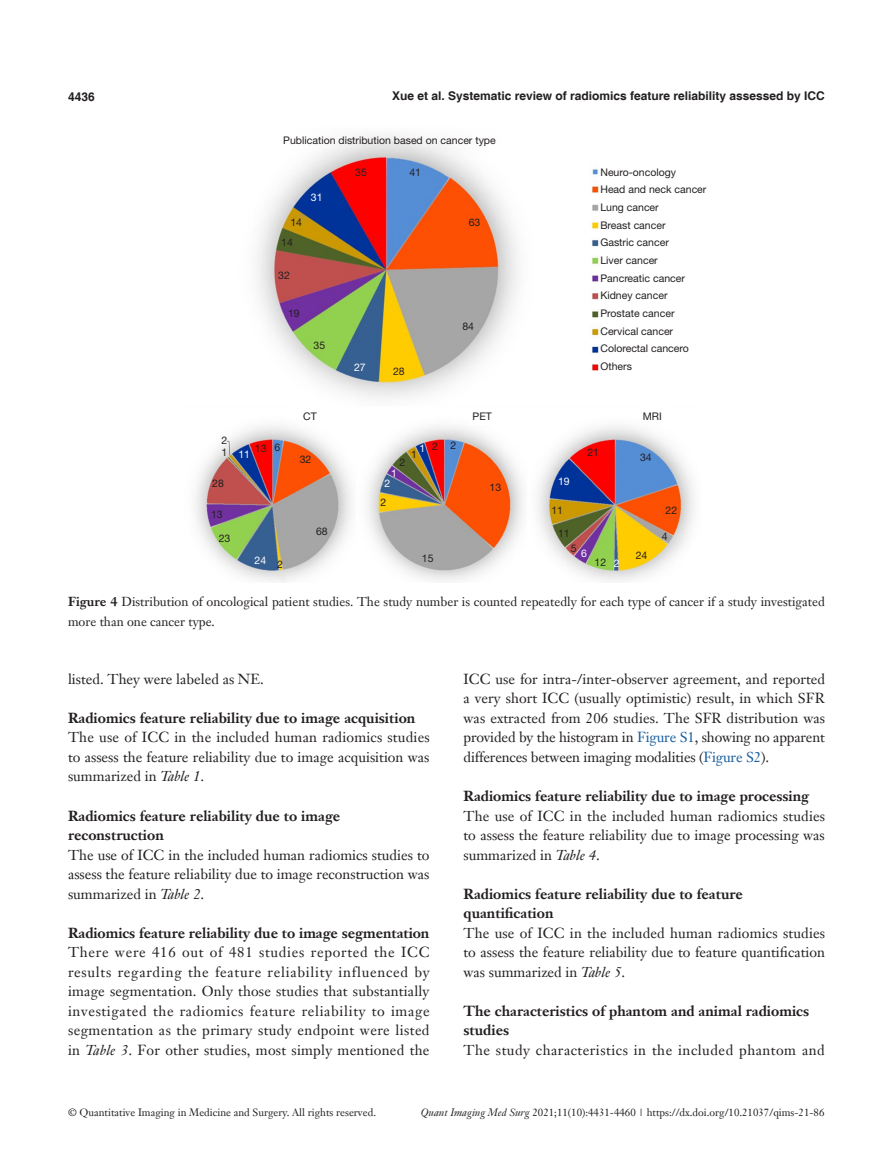
<style>
.page{position:relative;width:893px;height:1170px;background:#fff}
.page>*{position:absolute;margin:0;border:0;box-sizing:border-box;transform-origin:0 0}
.t1{font:14.25px/19.5px "Janson Text LT";color:#231f20;text-align:justify}
.三级标题正体{font:700 14.25px/19.5px "Janson Text LT";color:#231f20}
.t2{font:14.25px "Janson Text LT";letter-spacing:.035em;color:#231f20}
.t3{font:12.75px/19.5px "Janson Text LT";color:#231f20}
.t4{font:700 12px "Helvetica";color:#231f20}
.二级标题下沉{font:10.5px/17.7px "Helvetica Neue LT Pro";color:#231f20}
.t5{font:10.5px "Janson Text LT";color:#231f20}
.二级标题下沉-2{font:10.5px "Helvetica Neue LT Pro";color:#fff}
.s1{font-weight:700}
.s2{font-style:italic}
.s3{color:#175d9e}
</style>
<div class="page">
<img style="left:195px;top:135px;width:499px;height:447px">
<p class="t4" style="left:68px;top:89px;width:28px">4436</p>
<p class="t4" style="left:392px;top:88px;width:434px">Xue et al. Systematic review of radiomics feature reliability assessed by ICC</p>
<p class="二级标题下沉" style="left:283px;top:131px;width:214px">Publication distribution based on cancer type</p>
<p class="二级标题下沉" style="left:290px;top:213px;width:13px">14</p>
<p class="二级标题下沉" style="left:281px;top:233px;width:13px">14</p>
<p class="二级标题下沉-2" style="left:311px;top:190px;width:13px">31</p>
<p class="二级标题下沉" style="left:278px;top:266px;width:13px">32</p>
<p class="二级标题下沉" style="left:288px;top:304px;width:13px">19</p>
<p class="二级标题下沉" style="left:313px;top:336px;width:13px">35</p>
<p class="二级标题下沉" style="left:355px;top:163px;width:13px">35</p>
<p class="二级标题下沉" style="left:409px;top:163px;width:13px">41</p>
<p class="二级标题下沉-2" style="left:354px;top:361px;width:13px">27</p>
<p class="二级标题下沉" style="left:393px;top:362px;width:13px">28</p>
<p class="二级标题下沉" style="left:469px;top:213px;width:13px">63</p>
<p class="二级标题下沉" style="left:462px;top:316px;width:13px">84</p>
<p class="二级标题下沉" style="left:600px;top:163px;width:107px">Neuro-oncology<br>Head and neck cancer</p>
<p class="二级标题下沉" style="left:600px;top:198px;width:60px">Lung cancer</p>
<p class="二级标题下沉" style="left:600px;top:216px;width:67px">Breast cancer</p>
<p class="二级标题下沉" style="left:600px;top:233px;width:70px">Gastric cancer</p>
<p class="二级标题下沉" style="left:600px;top:251px;width:86px">Liver cancer<br>Pancreatic cancer</p>
<p class="二级标题下沉" style="left:600px;top:286px;width:69px">Kidney cancer</p>
<p class="二级标题下沉" style="left:600px;top:304px;width:76px">Prostate cancer</p>
<p class="二级标题下沉" style="left:600px;top:322px;width:74px">Cervical cancer</p>
<p class="二级标题下沉" style="left:600px;top:339px;width:90px">Colorectal cancero</p>
<p class="二级标题下沉" style="left:600px;top:357px;width:33px">Others</p>
<p class="二级标题下沉" style="left:303px;top:407px;width:15px">CT</p>
<p class="二级标题下沉" style="left:473px;top:407px;width:21px">PET</p>
<p class="二级标题下沉" style="left:643px;top:407px;width:21px">MRI</p>
<p class="二级标题下沉" style="left:221px;top:431px;width:7px">2</p>
<p class="二级标题下沉" style="left:274px;top:438px;width:7px">6</p>
<p class="二级标题下沉" style="left:255px;top:439px;width:13px">13</p>
<p class="二级标题下沉-2" style="left:420px;top:442px;width:7px">1</p>
<p class="二级标题下沉" style="left:221px;top:443px;width:7px">1</p>
<p class="二级标题下沉" style="left:411px;top:445px;width:7px">1</p>
<p class="二级标题下沉-2" style="left:391px;top:466px;width:7px">1</p>
<p class="二级标题下沉-2" style="left:238px;top:447px;width:13px">11</p>
<p class="二级标题下沉" style="left:300px;top:450px;width:13px">32</p>
<p class="二级标题下沉" style="left:400px;top:453px;width:7px">2</p>
<p class="二级标题下沉" style="left:212px;top:474px;width:13px">28</p>
<p class="二级标题下沉" style="left:211px;top:505px;width:13px">13</p>
<p class="二级标题下沉" style="left:219px;top:529px;width:13px">23</p>
<p class="二级标题下沉" style="left:316px;top:522px;width:13px">68</p>
<p class="二级标题下沉-2" style="left:384px;top:477px;width:7px">2</p>
<p class="二级标题下沉" style="left:381px;top:493px;width:7px">2</p>
<p class="二级标题下沉" style="left:432px;top:437px;width:7px">2</p>
<p class="二级标题下沉" style="left:450px;top:436px;width:7px">2</p>
<p class="二级标题下沉" style="left:490px;top:477px;width:13px">13</p>
<p class="二级标题下沉-2" style="left:558px;top:475px;width:13px">19</p>
<p class="二级标题下沉" style="left:551px;top:500px;width:13px">11</p>
<p class="二级标题下沉" style="left:558px;top:523px;width:13px">11</p>
<p class="二级标题下沉" style="left:587px;top:442px;width:13px">21</p>
<p class="二级标题下沉-2" style="left:255px;top:554px;width:13px">24</p>
<p class="二级标题下沉" style="left:571px;top:538px;width:7px">5</p>
<p class="二级标题下沉-2" style="left:581px;top:546px;width:7px">6</p>
<p class="二级标题下沉" style="left:422px;top:549px;width:13px">15</p>
<p class="二级标题下沉" style="left:595px;top:552px;width:13px">12</p>
<p class="二级标题下沉" style="left:277px;top:554px;width:7px">2</p>
<p class="二级标题下沉-2" style="left:614px;top:557px;width:7px">2</p>
<p class="二级标题下沉" style="left:640px;top:448px;width:13px">34</p>
<p class="二级标题下沉" style="left:636px;top:546px;width:13px">24</p>
<p class="二级标题下沉" style="left:666px;top:500px;width:13px">22</p>
<p class="二级标题下沉" style="left:662px;top:527px;width:7px">4</p>
<p class="t3" style="left:68px;top:591px;width:758px"><span class="s1">Figure 4</span> Distribution of oncological patient studies. The study number is counted repeatedly for each type of cancer if a study investigated more than one cancer type.</p>
<p class="t1" style="left:68px;top:669px;width:197px">listed. They were labeled as NE.</p>
<p class="三级标题正体" style="left:68px;top:708px;width:349px">Radiomics feature reliability due to image acquisition</p>
<p class="t1" style="left:68px;top:727px;width:363px">The use of ICC in the included human radiomics studies to assess the feature reliability due to image acquisition was summarized in <span class="s2">Table 1</span>.</p>
<p class="三级标题正体" style="left:68px;top:805px;width:274px">Radiomics feature reliability due to image reconstruction</p>
<p class="t1" style="left:68px;top:844px;width:363px">The use of ICC in the included human radiomics studies to assess the feature reliability due to image reconstruction was summarized in <span class="s2">Table 2</span>.</p>
<p class="三级标题正体" style="left:68px;top:922px;width:363px">Radiomics feature reliability due to image segmentation</p>
<p class="t1" style="left:68px;top:942px;width:363px">There were 416 out of 481 studies reported the ICC results regarding the feature reliability influenced by image segmentation. Only those studies that substantially investigated the radiomics feature reliability to image segmentation as the primary study endpoint were listed in <span class="s2">Table 3</span>. For other studies, most simply mentioned the</p>
<p class="t1" style="left:463px;top:669px;width:363px">ICC use for intra-/inter-observer agreement, and reported a very short ICC (usually optimistic) result, in which SFR was extracted from 206 studies. The SFR distribution was provided by the histogram in <span class="s3">Figure S1</span>, showing no apparent differences between imaging modalities (<span class="s3">Figure S2</span>).</p>
<p class="三级标题正体" style="left:463px;top:786px;width:347px">Radiomics feature reliability due to image processing</p>
<p class="t1" style="left:463px;top:805px;width:363px">The use of ICC in the included human radiomics studies to assess the feature reliability due to image processing was summarized in <span class="s2">Table 4</span>.</p>
<p class="三级标题正体" style="left:463px;top:883px;width:281px">Radiomics feature reliability due to feature quantification</p>
<p class="t1" style="left:463px;top:922px;width:363px">The use of ICC in the included human radiomics studies to assess the feature reliability due to feature quantification was summarized in <span class="s2">Table 5</span>.</p>
<p class="三级标题正体" style="left:463px;top:1000px;width:347px">The characteristics of phantom and animal radiomics studies</p>
<p class="t2" style="left:463px;top:1040px;width:363px">The study characteristics in the included phantom and</p>
<p class="t5" style="left:68px;top:1105px;width:310px">© Quantitative Imaging in Medicine and Surgery. All rights reserved.</p>
<p class="t5" style="left:421px;top:1105px;width:405px"><span class="s2">Quant Imaging Med Surg</span> 2021;11(10):4431-4460 | https://dx.doi.org/10.21037/qims-21-86</p>
</div>
